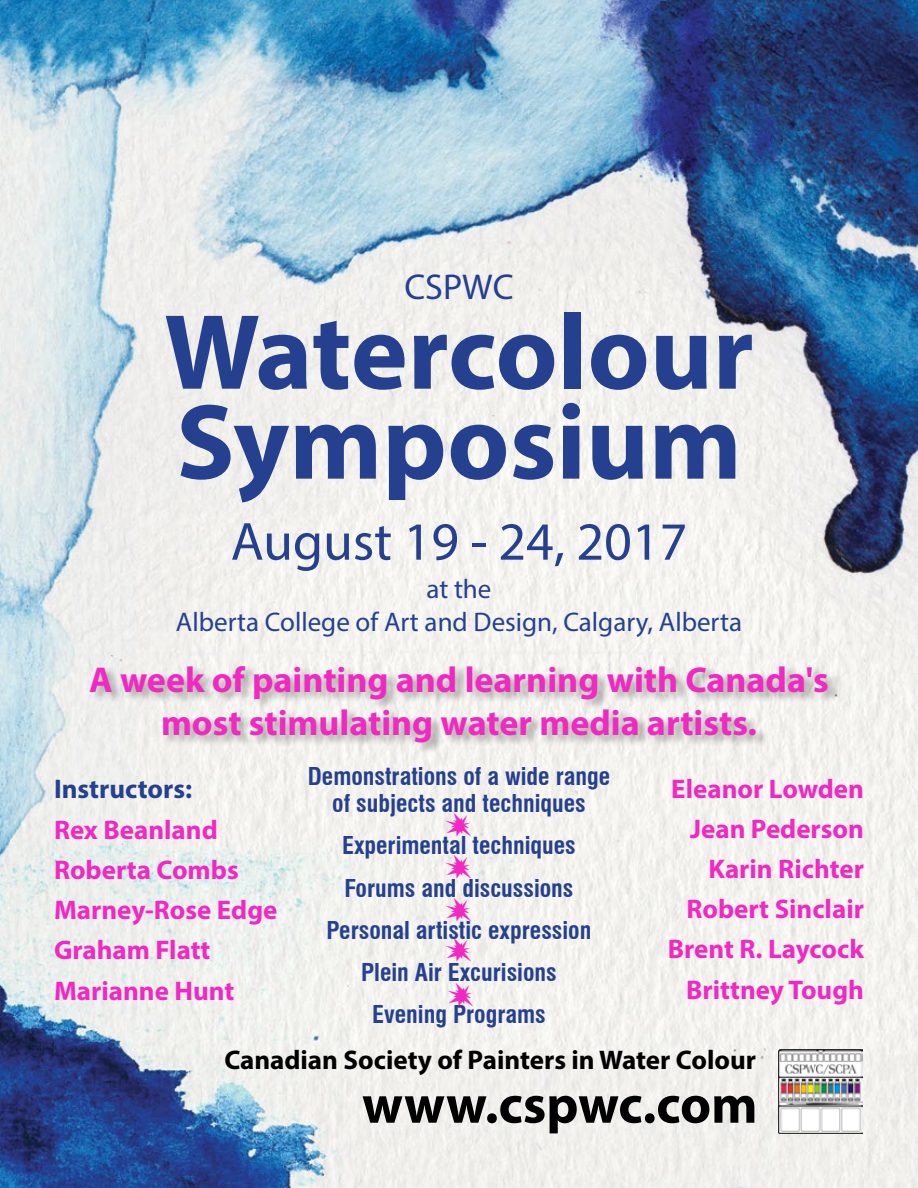
<style>
.page{position:relative;width:918px;height:1188px;background:#fff}
.page>*{position:absolute;margin:0;border:0;box-sizing:border-box;transform-origin:0 0}
.t1{font:700 108px/90px "Myriad Pro";color:#25408f}
.t2{font:54px "Myriad Pro";color:#25408f}
.t3{font:700 54px "Myriad Pro";color:#000}
.t4{font:700 36px/43.2px "Myriad Pro";color:#f128c1;text-align:center}
.t5{font:36px "Myriad Pro";color:#25408f}
.t6{font:700 27px/39.9px "Myriad Pro";color:#f128c1}
.t7{font:27px/32.4px "Myriad Pro";color:#25408f;text-align:center}
.t8{font:700 27px "Myriad Pro";color:#000}
.t9{font:700 27px "Myriad Pro";color:#25408f}
.t10{font:700 condensed 24px/42.3px "Swiss 721 BT";color:#25408f;text-align:center}
</style>
<div class="page">
<img style="left:0;top:0;width:918px;height:1188px">
<div style="left:90px;top:664px;width:751px;height:91px;background:#000;opacity:.26"></div>
<img style="left:779px;top:1049px;width:83px;height:85px">
<svg style="left:446px;top:813px;width:25px;height:24px"></svg>
<svg style="left:446px;top:855px;width:25px;height:24px"></svg>
<svg style="left:446px;top:898px;width:25px;height:24px"></svg>
<svg style="left:446px;top:938px;width:25px;height:24px"></svg>
<svg style="left:448px;top:982px;width:25px;height:24px"></svg>
<h3 class="t5" style="left:404px;top:264px;width:111px">CSPWC</h3>
<h1 class="t1" style="left:164px;top:304px;width:591px">Watercolour<br>Symposium</h1>
<h2 class="t2" style="left:231px;top:508px;width:458px">August 19 - 24, 2017</h2>
<p class="t7" style="left:176px;top:572px;width:568px">at the<br>Alberta College of Art and Design, Calgary, Alberta</p>
<h3 class="t4" style="left:89px;top:657px;width:741px">A week of painting and learning with Canada's most stimulating water media artists.</h3>
<p class="t10" style="left:308px;top:763px;width:304px;line-height:27px">Demonstrations of a wide range of subjects and techniques</p>
<p class="t10" style="left:327px;top:824px;width:266px">Experimental techniques<br>Forums and discussions<br>Personal artistic expression<br>Plein Air Excurisions<br>Evening Programs</p>
<p class="t6" style="left:671px;top:769px;width:194px;text-align:right">Eleanor Lowden<br>Jean Pederson</p>
<p class="t9" style="left:54px;top:772px;width:140px">Instructors:</p>
<p class="t6" style="left:54px;top:809px;width:186px">Rex Beanland<br>Roberta Combs</p>
<p class="t6" style="left:708px;top:848px;width:157px">Karin Richter</p>
<p class="t6" style="left:686px;top:888px;width:179px">Robert Sinclair</p>
<p class="t6" style="left:54px;top:889px;width:225px">Marney-Rose Edge</p>
<p class="t6" style="left:668px;top:928px;width:198px">Brent R. Laycock</p>
<p class="t6" style="left:54px;top:928px;width:182px;line-height:41px">Graham Flatt<br>Marianne Hunt</p>
<p class="t6" style="left:686px;top:969px;width:179px">Brittney Tough</p>
<p class="t8" style="left:224px;top:1042px;width:533px">Canadian Society of Painters in Water Colour</p>
<h2 class="t3" style="left:362px;top:1069px;width:397px">www.cspwc.com</h2>
</div>
